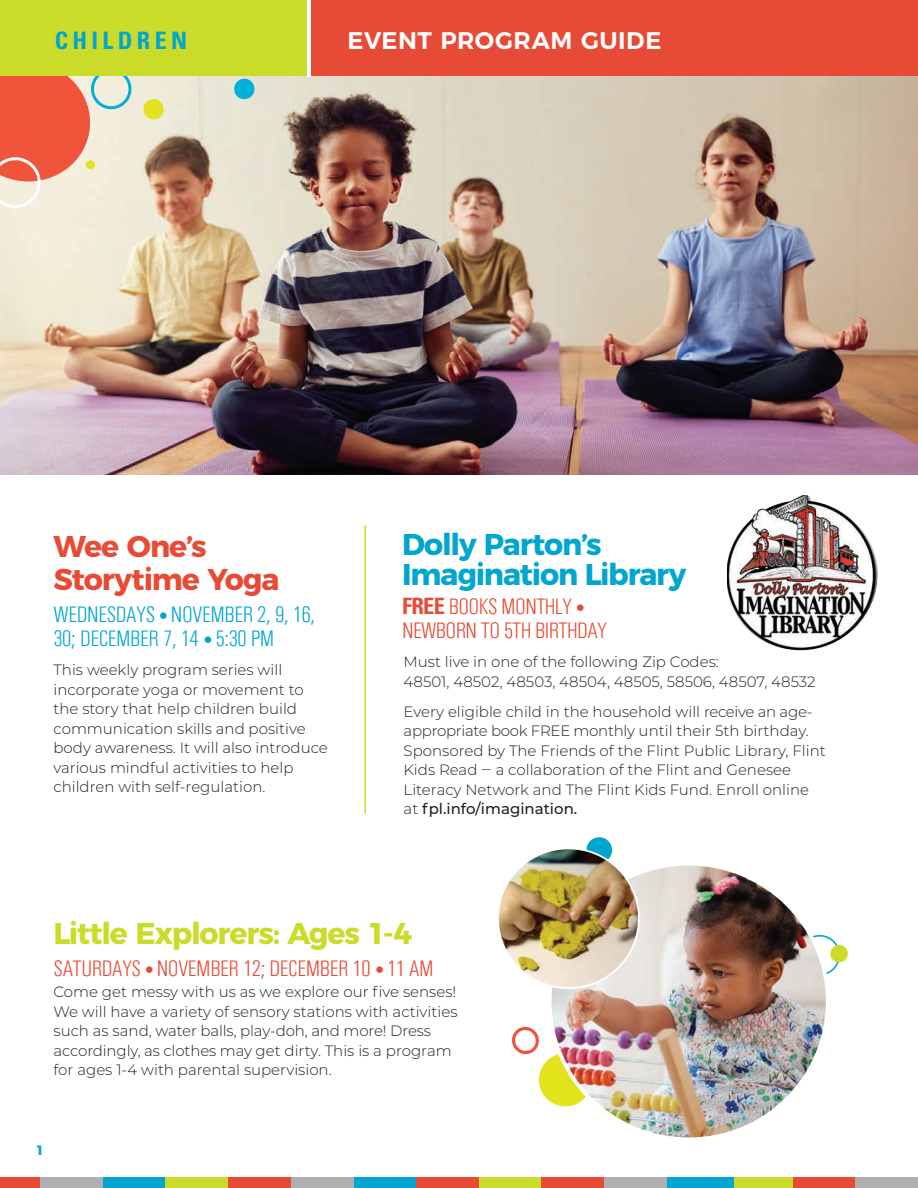
<style>
.page{position:relative;width:918px;height:1188px;background:#fff}
.page>*{position:absolute;margin:0;border:0;box-sizing:border-box;transform-origin:0 0}
.t1{font:700 30px/30px "Montserrat";letter-spacing:-.035em;color:#00a6cf}
.t2{font:700 30px "Montserrat";letter-spacing:-.035em;color:#cadb2a}
.t3{font:700 30px/33px "Montserrat";letter-spacing:-.035em;color:#e74b36}
.t4{font:600 24px "Montserrat";letter-spacing:.02em;color:#fff}
.t5{font:700 condensed 24px "Univers";letter-spacing:.185em;color:#00a6cf}
.t6{font:300 condensed 22.5px/24px "Univers";letter-spacing:-.025em;color:#e74b36}
.t7{font:300 condensed 22.5px/24px "Univers";letter-spacing:-.02em;color:#00a6cf}
.t8{font:300 15px/19.5px "Montserrat";color:#231f20}
.t9{font:700 13.5px "Montserrat";color:#00a6cf}
.s1{font-size:18px}
.s2{font-weight:700}
.s3{font-weight:500}
</style>
<div class="page">
<div style="left:0;top:1177px;width:40px;height:11px;background:#e74b36"></div>
<div style="left:103px;top:1177px;width:63px;height:11px;background:#00a6cf"></div>
<div style="left:166px;top:1177px;width:62px;height:11px;background:#cadb2a"></div>
<div style="left:228px;top:1177px;width:63px;height:11px;background:#e74b36"></div>
<div style="left:354px;top:1177px;width:62px;height:11px;background:#00a6cf"></div>
<div style="left:416px;top:1177px;width:63px;height:11px;background:#e74b36"></div>
<div style="left:479px;top:1177px;width:62px;height:11px;background:#cadb2a"></div>
<div style="left:541px;top:1177px;width:63px;height:11px;background:#e74b36"></div>
<div style="left:667px;top:1177px;width:68px;height:11px;background:#00a6cf"></div>
<div style="left:735px;top:1177px;width:62px;height:11px;background:#cadb2a"></div>
<div style="left:40px;top:1177px;width:63px;height:11px;background:#afaeb0"></div>
<div style="left:291px;top:1177px;width:63px;height:11px;background:#afaeb0"></div>
<div style="left:604px;top:1177px;width:63px;height:11px;background:#afaeb0"></div>
<div style="left:793px;top:1177px;width:62px;height:11px;background:#e74b36"></div>
<div style="left:855px;top:1177px;width:63px;height:11px;background:#afaeb0"></div>
<div style="left:0;top:0;width:315px;height:76px;background:#cadb2a"></div>
<div style="left:309px;top:0;width:609px;height:76px;background:#e74b36"></div>
<img style="left:0;top:76px;width:918px;height:398px">
<hr style="left:307px;top:0;width:3px;height:76px;background:#fff">
<hr style="left:364px;top:525px;width:2px;height:288px;background:#cadb2a">
<img style="left:727px;top:495px;width:151px;height:155px">
<svg style="left:233px;top:78px;width:22px;height:22px"></svg>
<svg style="left:143px;top:98px;width:22px;height:22px"></svg>
<svg style="left:0;top:77px;width:135px;height:135px;background:#eea893"></svg>
<svg style="left:586px;top:837px;width:26px;height:11px"></svg>
<img style="left:553px;top:867px;width:272px;height:269px">
<img style="left:500px;top:848px;width:139px;height:140px">
<img style="left:512px;top:1022px;width:84px;height:88px">
<svg style="left:798px;top:931px;width:50px;height:48px"></svg>
<h2 class="t5" style="left:55px;top:26px;width:134px">CHILDREN</h2>
<h2 class="t4" style="left:347px;top:21px;width:316px">EVENT PROGRAM GUIDE</h2>
<h1 class="t3" style="left:54px;top:528px;width:227px">Wee One’s<br>Storytime Yoga</h1>
<h3 class="t7" style="left:54px;top:602px;width:263px">WEDNESDAYS <span class="s1">•</span>NOVEMBER 2, 9, 16,<br>30; DECEMBER 7, 14 <span class="s1">•</span>5:30 PM</h3>
<p class="t8" style="left:54px;top:660px;width:276px">This weekly program series will incorporate yoga or movement to the story that help children build communication skills and positive body awareness. It will also introduce various mindful activities to help children with self-regulation.</p>
<h1 class="t1" style="left:402px;top:527px;width:286px">Dolly Parton’s<br>Imagination Library</h1>
<h3 class="t6" style="left:402px;top:594px;width:207px"><span class="s2">FREE</span> BOOKS MONTHLY <span class="s1">•<br></span>NEWBORN TO 5TH BIRTHDAY</h3>
<p class="t8" style="left:404px;top:652px;width:414px">Must live in one of the following Zip Codes:<br>48501, 48502, 48503, 48504, 48505, 58506, 48507, 48532</p>
<p class="t8" style="left:404px;top:701px;width:424px">Every eligible child in the household will receive an age&shy;appropriate book FREE monthly until their 5th birthday.<br>Sponsored by The Friends of the Flint Public Library, Flint Kids Read ‒ a collaboration of the Flint and Genesee Literacy Network and The Flint Kids Fund. Enroll online at <span class="s3">fpl.info/imagination.</span></p>
<h1 class="t2" style="left:54px;top:909px;width:360px">Little Explorers: Ages 1-4</h1>
<h3 class="t6" style="left:54px;top:956px;width:382px">SATURDAYS <span class="s1">•</span>NOVEMBER 12; DECEMBER 10 <span class="s1">•</span>11 AM</h3>
<p class="t8" style="left:54px;top:982px;width:405px">Come get messy with us as we explore our five senses!<br>We will have a variety of sensory stations with activities such as sand, water balls, play-doh, and more! Dress accordingly, as clothes may get dirty. This is a program for ages 1-4 with parental supervision.</p>
<p class="t9" style="left:36px;top:1139px;width:10px">1</p>
</div>
